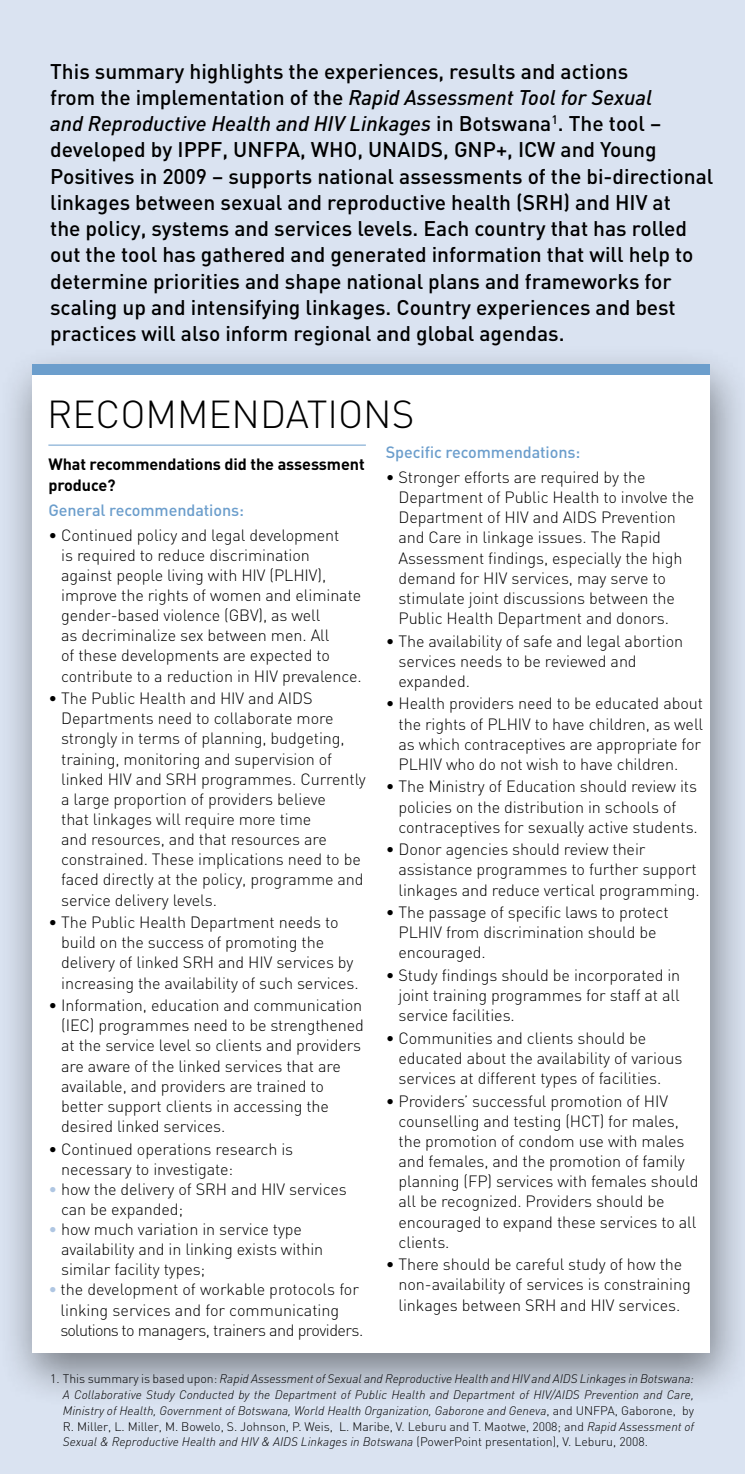
<style>
.page{position:relative;width:745px;height:1474px;background:#fff}
.page>*{position:absolute;margin:0;border:0;box-sizing:border-box;transform-origin:0 0}
.t1{font:300 38.5px "DIN";color:#000}
.t2{font:500 21px/26.2px "DIN";color:#000}
.t3{font:300 16.1px/20.1px "DIN";letter-spacing:-.005em;color:#000}
.t4{font:500 16.1px "DIN";letter-spacing:-.005em;color:#6c9ecc}
.t5{font:700 16.1px/20.1px "DIN";letter-spacing:-.005em;color:#000}
.t6{font:italic 300 12.25px/15.8px "DIN";color:#000;text-align:justify}
.t7{font:300 12.25px/15.8px "DIN";color:#000;text-align:justify}
.s1{font-style:italic}
.s2{color:#afc6e2}
.s3{font-style:normal}
</style>
<div class="page">
<div style="left:0;top:0;width:744px;height:1473px;background:#dae3f1"></div>
<div style="left:0;top:343px;width:744px;height:1065px;background:#000;opacity:.45"></div>
<div style="left:32px;top:366px;width:677px;height:986px;background:#fff"></div>
<div style="left:32px;top:364px;width:677px;height:11px;background:#6c9ecc"></div>
<hr style="left:48px;top:444px;width:317px;height:1px;background:#6c9ecc">
<p class="t2" style="left:50px;top:57px;width:664px">This summary highlights the experiences, results and actions<br>from the implementation of the <span class="s1">Rapid Assessment Tool for Sexual<br>and Reproductive Health and HIV Linkages</span> in Botswana<sup>1</sup>. The tool – developed by IPPF, UNFPA, WHO, UNAIDS, GNP+, ICW and Young Positives in 2009 – supports national assessments of the bi-directional linkages between sexual and reproductive health (SRH) and HIV at<br>the policy, systems and services levels. Each country that has rolled out the tool has gathered and generated information that will help to determine priorities and shape national plans and frameworks for scaling up and intensifying linkages. Country experiences and best practices will also inform regional and global agendas.</p>
<h1 class="t1" style="left:47px;top:390px;width:49px">RECO</h1>
<h1 class="t1" style="left:145px;top:390px;width:86px">MMENDATION</h1>
<h1 class="t1" style="left:391px;top:390px;width:24px">S</h1>
<p class="t5" style="left:48px;top:454px;width:317px">What recommendations did the assessment produce?</p>
<p class="t4" style="left:48px;top:499px;width:197px">General recommendations:</p>
<p class="t3" style="left:61px;top:524px;width:302px;text-indent:-13px">• Continued policy and legal development<br>is required to reduce discrimination against people living with HIV (PLHIV), improve the rights of women and eliminate gender-based violence (G BV), as well<br>as decriminalize sex between men. All<br>of these developments are expected to contribute to a reduction in HIV prevalence.</p>
<p class="t3" style="left:61px;top:688px;width:306px;text-indent:-13px">• The Public Health and HIV and AIDS Departments need to collaborate more strongly in terms of planning, budgeting, training, monitoring and supervision of linked HIV and SRH programmes. Currently a large proportion of providers believe<br>that linkages will require more time<br>and resources, and that resources are constrained. These implications need to be faced directly at the policy, programme and service delivery levels.</p>
<p class="t3" style="left:61px;top:912px;width:299px;text-indent:-13px">• The Public Health Department needs to build on the success of promoting the delivery of linked SRH and HIV services by increasing the availability of such services.</p>
<p class="t3" style="left:61px;top:995px;width:304px;text-indent:-13px">• I nformation, education and communication (IEC) programmes need to be strengthened at the service level so clients and providers are aware of the linked services that are available, and providers are trained to better support clients in accessing the desired linked services.</p>
<p class="t3" style="left:61px;top:1138px;width:233px;text-indent:-13px">• Continued operations research is necessary to investigate:</p>
<p class="t3" style="left:61px;top:1178px;width:287px;text-indent:-13px"><span class="s2">•</span> how the delivery of SRH and HIV services can be expanded;</p>
<p class="t3" style="left:61px;top:1218px;width:263px;text-indent:-13px"><span class="s2">•</span> how much variation in service type availability and in linking exists within similar facility types;</p>
<p class="t3" style="left:60px;top:1279px;width:304px;text-indent:-12px"><span class="s2">•</span> the development of workable protocols for linking services and for communicating solutions to managers, trainers and providers.</p>
<p class="t4" style="left:385px;top:442px;width:196px">Specific recommendations:</p>
<p class="t3" style="left:398px;top:467px;width:297px;text-indent:-13px">• Stronger efforts are required by the Department of Public Health to involve the Department of HIV and AIDS Prevention and Care in linkage issues. The Rapid Assessment findings, especially the high demand for HIV services, may serve to stimulate joint discussions between the Public Health Department and donors.</p>
<p class="t3" style="left:398px;top:630px;width:286px;text-indent:-13px">• The availability of safe and legal abortion services needs to be reviewed and expanded.</p>
<p class="t3" style="left:398px;top:693px;width:306px;text-indent:-13px">• Health providers need to be educated about the rights of PLHIV to have children, as well as which contraceptives are appropriate for PLHIV who do not wish to have children.</p>
<p class="t3" style="left:398px;top:776px;width:300px;text-indent:-13px">• The Ministry of Education should review its policies on the distribution in schools of contraceptives for sexually active students.</p>
<p class="t3" style="left:398px;top:839px;width:302px;text-indent:-13px">• Donor agencies should review their assistance programmes to further support linkages and reduce vertical programming.</p>
<p class="t3" style="left:398px;top:902px;width:271px;text-indent:-13px">• The passage of specific laws to protect<br>PLHIV from discrimination should be encouraged.</p>
<p class="t3" style="left:398px;top:965px;width:283px;text-align:justify;text-indent:-13px">• Study findings should be incorporated in joint training programmes for staff at all service facilities.</p>
<p class="t3" style="left:398px;top:1027px;width:285px;text-indent:-13px">• Communities and clients should be educated about the availability of various services at different types of facilities.</p>
<p class="t3" style="left:398px;top:1090px;width:301px;text-indent:-13px">• Providers’ successful promotion of HIV counselling and testing (HCT) for males, the promotion of condom use with males and females, and the promotion of family planning (FP) services with females should all be recognized. Providers should be encouraged to expand these services to all clients.</p>
<p class="t3" style="left:398px;top:1254px;width:293px;text-indent:-13px">• There should be careful study of how the non-availability of services is constraining linkages between SRH and HIV services.</p>
<p class="t6" style="left:63px;top:1370px;width:632px;text-indent:-13px"><span class="s3">1. This summary is based upon:</span> Rapid Assessment of Sexual and Reproductive Health and HIV and AIDS Linkages in Botswana:<br>A Collaborative Study Conducted by the Department of Public Health and Department of HIV/AIDS Prevention and Care, Ministry of Health, Government of Botswana, World Health Organization, Gaborone and Geneva<span class="s3">, and UNFPA</span></p>
<p class="t7" style="left:63px;top:1402px;width:632px;text-indent:551px">, Gaborone, by R. Miller, L. Miller, M. Bowelo, S. Johnson, P. Weis, L. Maribe, V. Leburu and T. Maotwe, 2008; and <span class="s1">Rapid Assessment of Sexual &amp; Reproductive Health and HIV &amp; AIDS Linkages in Botswana</span> (PowerPoint presentation), V. Leburu, 2008.</p>
</div>
